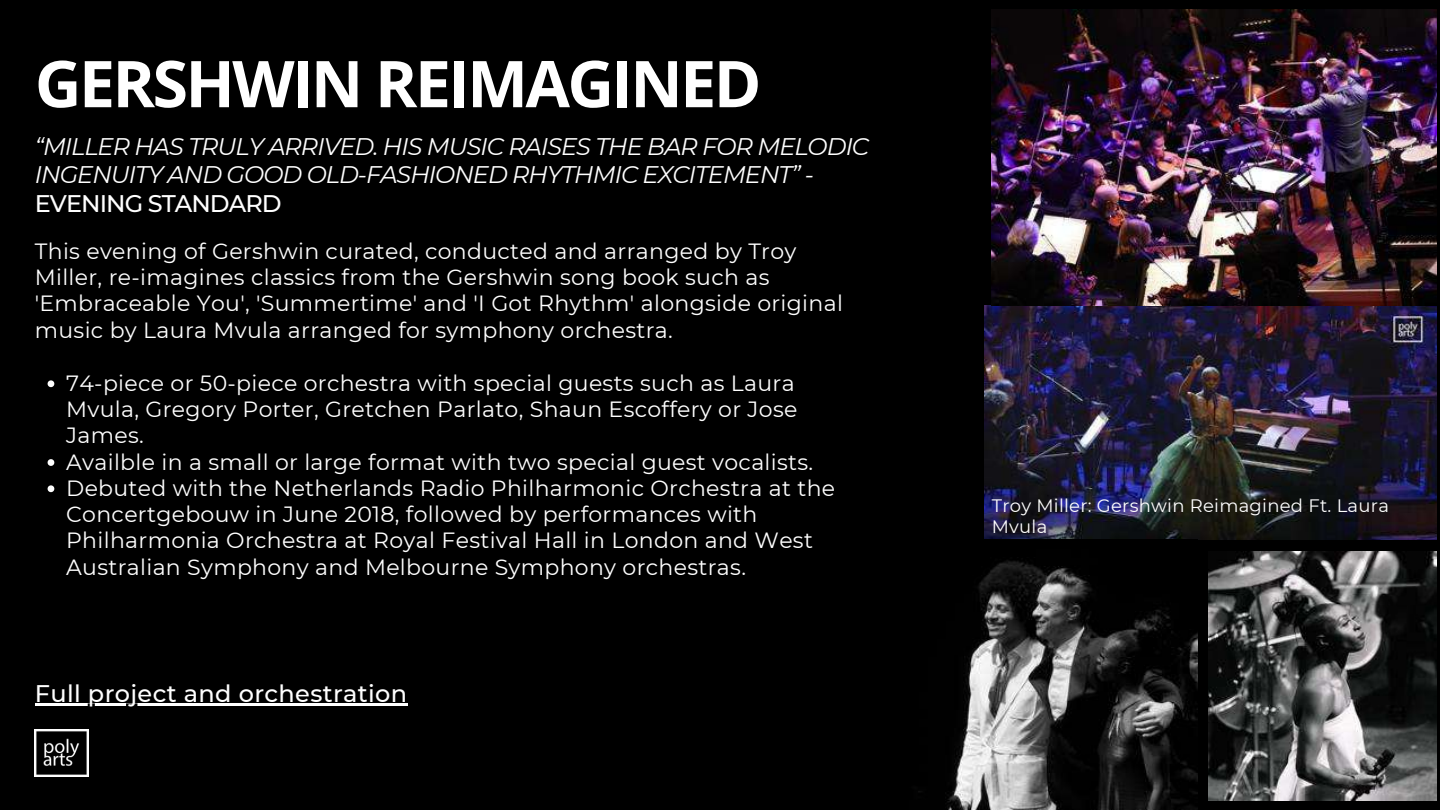
<style>
.page{position:relative;width:1440px;height:810px;background:#000}
.page>*{position:absolute;margin:0;border:0;box-sizing:border-box;transform-origin:0 0}
.t1{font:700 64.5px "Open Sans";letter-spacing:-.04em;color:#fff}
.t2{font:italic 24px/28.5px "Montserrat";letter-spacing:-.04em;color:#fff}
.t3{font:500 24px "Montserrat";letter-spacing:.015em;color:#fff}
.t4{font:500 24px "Montserrat";letter-spacing:-.04em;color:#fff}
.t5{font:22px/26.2px "Montserrat";letter-spacing:.015em;color:#fff}
.t6{font:18px/21px "Montserrat";letter-spacing:.015em;color:#fff}
</style>
<div class="page">
<svg style="left:48px;top:380px;width:6px;height:7px"></svg>
<svg style="left:48px;top:459px;width:6px;height:7px"></svg>
<svg style="left:48px;top:485px;width:6px;height:7px"></svg>
<img style="left:985px;top:306px;width:451px;height:233px">
<img style="left:991px;top:9px;width:446px;height:297px">
<img style="left:1208px;top:552px;width:229px;height:249px">
<img style="left:918px;top:560px;width:279px;height:250px">
<hr style="left:35px;top:704px;width:373px;height:2px;background:#fff">
<img style="left:35px;top:729px;width:54px;height:48px">
<h1 class="t1" style="left:35px;top:38px;width:728px">GERSHWIN REIMAGINED</h1>
<p class="t2" style="left:35px;top:132px;width:836px">“MILLER HAS TRULY ARRIVED. HIS MUSIC RAISES THE BAR FOR MELODIC<br>INGENUITY AND GOOD OLD-FASHIONED RHYTHMIC EXCITEMENT” -</p>
<p class="t4" style="left:35px;top:188px;width:248px">EVENING STANDARD</p>
<p class="t5" style="left:35px;top:238px;width:810px">This evening of Gershwin curated, conducted and arranged by Troy Miller, re-imagines classics from the Gershwin song book such as 'Embraceable You', 'Summertime' and 'I Got Rhythm' alongside original music by Laura Mvula arranged for symphony orchestra.</p>
<p class="t5" style="left:66px;top:370px;width:771px">74-piece or 50-piece orchestra with special guests such as Laura Mvula, Gregory Porter, Gretchen Parlato, Shaun Escoffery or Jose James.<br>Availble in a small or large format with two special guest vocalists.<br>Debuted with the Netherlands Radio Philharmonic Orchestra at the Concertgebouw in June 2018, followed by performances with Philharmonia Orchestra at Royal Festival Hall in London and West Australian Symphony and Melbourne Symphony orchestras.</p>
<p class="t3" style="left:35px;top:679px;width:374px">Full project and orchestration</p>
<p class="t6" style="left:992px;top:495px;width:399px">Troy Miller: Gershwin Reimagined Ft. Laura<br>Mvula</p>
</div>
